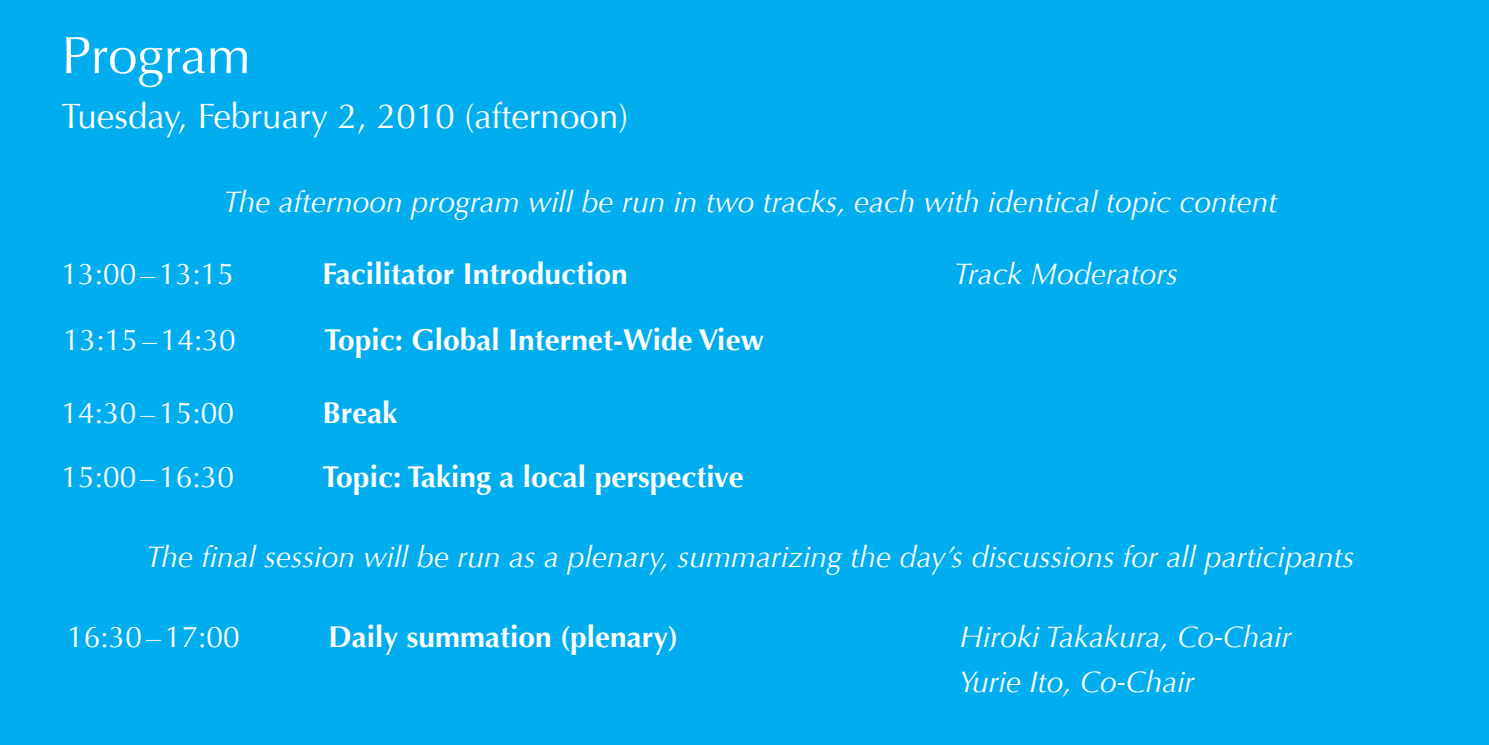
<style>
.page{position:relative;width:1489px;height:745px;background:#fff}
.page>*{position:absolute;margin:0;border:0;box-sizing:border-box;transform-origin:0 0}
.t1{font:52.5px "Optima";color:#fff}
.t2{font:35px "Optima";color:#fff}
.t3{font:italic 30px "Optima";color:#fff}
.t4{font:700 30px "Optima";color:#fff}
.t5{font:30px "Optima";color:#fff}
</style>
<div class="page">
<div style="left:0;top:0;width:1488px;height:744px;background:#00aeef"></div>
<p class="t1" style="left:61px;top:25px;width:190px">Program</p>
<p class="t2" style="left:61px;top:96px;width:568px">Tuesday, February 2, 2010 (afternoon)</p>
<p class="t3" style="left:223px;top:184px;width:1055px">The afternoon program will be run in two tracks, each with identical topic content</p>
<p class="t5" style="left:61px;top:256px;width:174px">13:00–13:15</p>
<p class="t4" style="left:322px;top:256px;width:307px">Facilitator Introduction</p>
<p class="t3" style="left:953px;top:256px;width:226px">Track Moderators</p>
<p class="t5" style="left:63px;top:322px;width:174px">13:15–14:30</p>
<p class="t4" style="left:324px;top:322px;width:441px">Topic: Global Internet-Wide View</p>
<p class="t5" style="left:61px;top:395px;width:174px">14:30–15:00</p>
<p class="t4" style="left:322px;top:395px;width:76px">Break</p>
<p class="t5" style="left:61px;top:459px;width:174px">15:00–16:30</p>
<p class="t4" style="left:322px;top:459px;width:423px">Topic: Taking a local perspective</p>
<p class="t3" style="left:146px;top:539px;width:1209px">The final session will be run as a plenary, summarizing the day’s discussions for all participants</p>
<p class="t5" style="left:67px;top:618px;width:174px">16:30–17:00</p>
<p class="t4" style="left:328px;top:618px;width:352px">Daily summation (plenary)</p>
<p class="t3" style="left:959px;top:618px;width:334px">Hiroki Takakura, Co-Chair</p>
<p class="t3" style="left:959px;top:663px;width:237px">Yurie Ito, Co-Chair</p>
</div>
